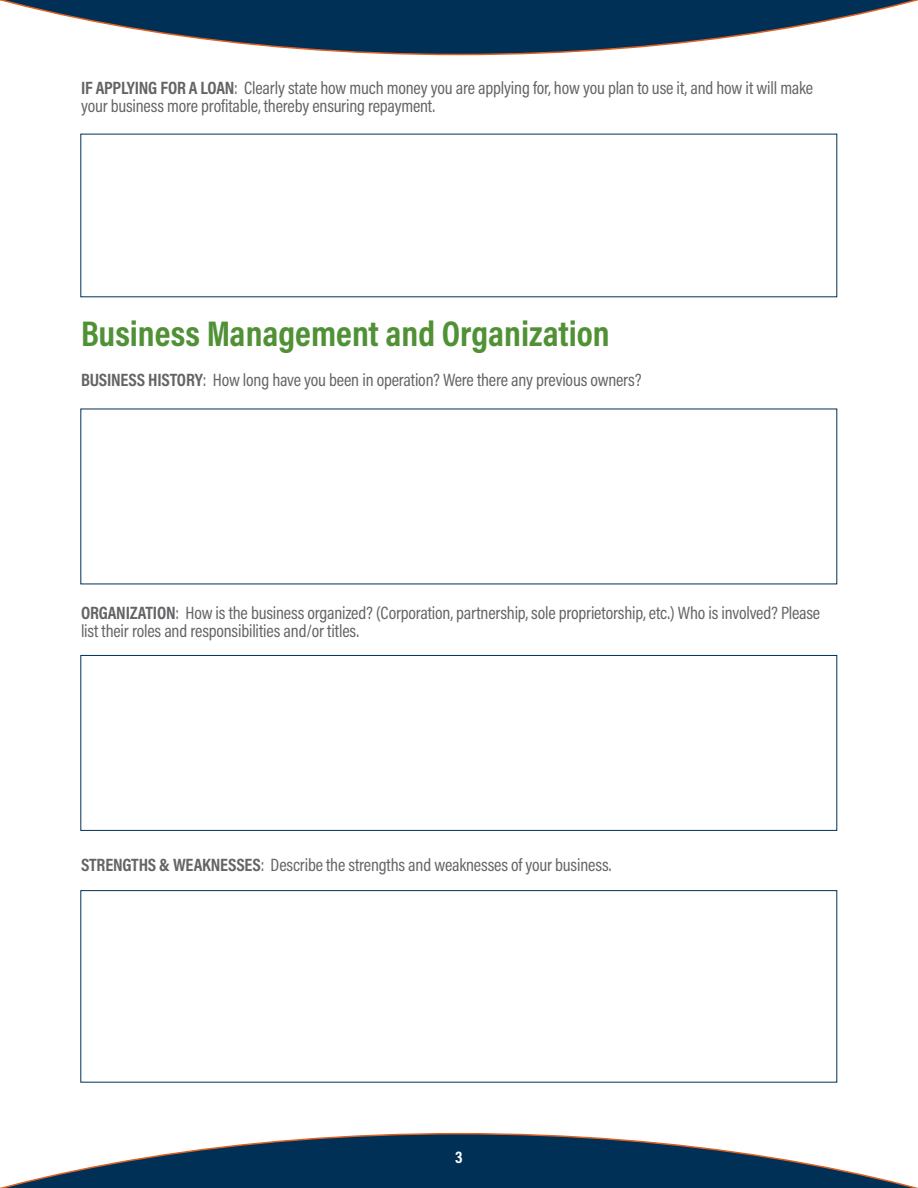
<style>
.page{position:relative;width:918px;height:1188px;background:#fff}
.page>*{position:absolute;margin:0;border:0;box-sizing:border-box;transform-origin:0 0}
.Headlines{font:700 36px "Acumin Pro Cond";color:#519136}
.Headlines-2{font:18px/18px "Acumin Pro Cond";letter-spacing:-.01em;color:#636466}
.t1{font:700 17.1px "Acumin Pro Cond";color:#fff}
.s1{font-weight:700}
</style>
<div class="page">
<svg style="left:0;top:0;width:918px;height:55px"></svg>
<svg style="left:0;top:1133px;width:918px;height:55px"></svg>
<div style="left:81px;top:655px;width:756px;height:176px;border:1px solid #003055"></div>
<div style="left:81px;top:890px;width:756px;height:192px;border:1px solid #003055"></div>
<p class="Headlines-2" style="left:81px;top:79px;width:734px"><span class="s1">IF APPLYING FOR A LOAN</span>: Clearly state how much money you are applying for, how you plan to use it, and how it will make your business more profitable, thereby ensuring repayment.</p>
<p class="Headlines" style="left:81px;top:310px;width:530px">Business Management and Organization</p>
<p class="Headlines-2" style="left:81px;top:370px;width:562px"><span class="s1">BUSINESS HISTORY</span>: How long have you been in operation? Were there any previous owners?</p>
<p class="Headlines-2" style="left:81px;top:603px;width:741px"><span class="s1">ORGANIZATION</span>: How is the business organized? (Corporation, partnership, sole proprietorship, etc.) Who is involved? Please list their roles and responsibilities and/or titles.</p>
<p class="Headlines-2" style="left:81px;top:855px;width:532px"><span class="s1">STRENGTHS &amp; WEAKNESSES</span>: Describe the strengths and weaknesses of your business.</p>
<p class="t1" style="left:455px;top:1146px;width:9px">3</p>
</div>
